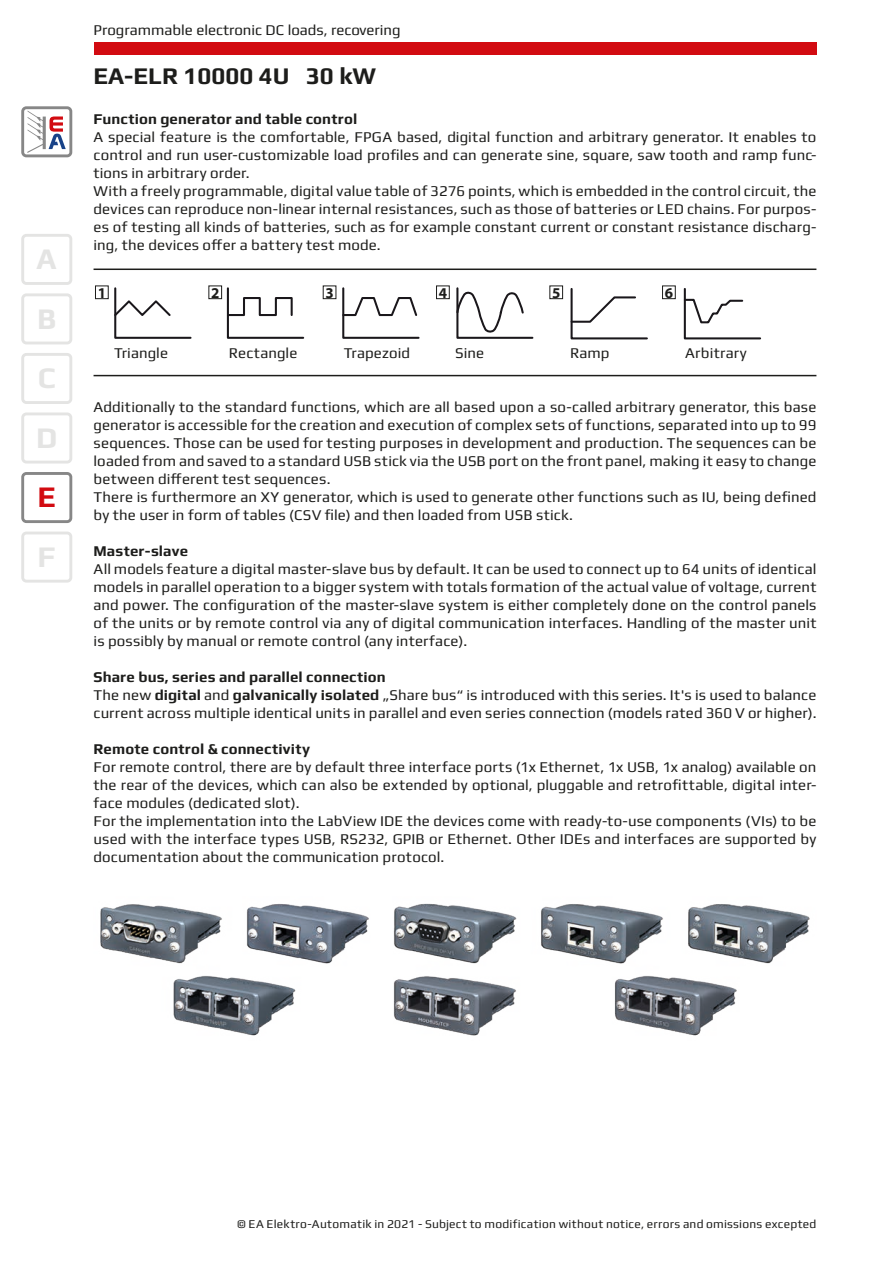
<style>
.page{position:relative;width:893px;height:1263px;background:#fff}
.page>*{position:absolute;margin:0;border:0;box-sizing:border-box;transform-origin:0 0}
.t1{font:700 30px/59.6px "Play";color:#e4e4e3;text-align:justify}
.t2{font:700 30px "Play";color:#d20b11}
.t3{font:700 24px "Play";color:#1d1d1b}
.t4{font:15px/18px "Play";letter-spacing:.005em;color:#1d1d1b}
.t5{font:700 15px "Play";letter-spacing:.005em;color:#1d1d1b}
.t6{font:15px "Play";letter-spacing:.025em;color:#1d1d1b}
.t7{font:700 15px "Myriad Pro";color:#1d1d1b}
.t8{font:12px "Play";letter-spacing:.02em;color:#1d1d1b}
.s1{font-weight:700}
</style>
<div class="page">
<div style="left:21px;top:106px;width:51px;height:51px;border:3px solid #878787;border-radius:4px"></div>
<svg style="left:27px;top:111px;width:39px;height:42px"></svg>
<div style="left:94px;top:43px;width:722px;height:12px;background:#d20b11"></div>
<hr style="left:94px;top:269px;width:722px;height:1px;background:#1d1d1b">
<hr style="left:94px;top:375px;width:722px;height:1px;background:#1d1d1b">
<div style="left:95px;top:286px;width:14px;height:13px;border:1px solid #1d1d1b"></div>
<div style="left:323px;top:286px;width:13px;height:13px;border:1px solid #1d1d1b"></div>
<div style="left:436px;top:286px;width:14px;height:13px;border:1px solid #1d1d1b"></div>
<div style="left:549px;top:286px;width:14px;height:13px;border:1px solid #1d1d1b"></div>
<div style="left:662px;top:286px;width:14px;height:13px;border:1px solid #1d1d1b"></div>
<div style="left:208px;top:286px;width:14px;height:13px;border:1px solid #1d1d1b"></div>
<svg style="left:114px;top:287px;width:78px;height:52px"></svg>
<svg style="left:226px;top:287px;width:79px;height:52px"></svg>
<svg style="left:342px;top:287px;width:78px;height:52px"></svg>
<svg style="left:456px;top:287px;width:78px;height:52px"></svg>
<svg style="left:570px;top:288px;width:78px;height:51px"></svg>
<svg style="left:683px;top:288px;width:78px;height:51px"></svg>
<img style="left:100px;top:903px;width:710px;height:133px">
<div style="left:21px;top:234px;width:51px;height:51px;border:3px solid #e4e4e3;border-radius:4px"></div>
<div style="left:21px;top:293px;width:51px;height:51px;border:3px solid #e4e4e3;border-radius:4px"></div>
<div style="left:21px;top:353px;width:51px;height:51px;border:3px solid #e4e4e3;border-radius:4px"></div>
<div style="left:21px;top:412px;width:51px;height:51px;border:3px solid #e4e4e3;border-radius:4px"></div>
<div style="left:21px;top:472px;width:51px;height:51px;border:3px solid #878787;border-radius:4px"></div>
<div style="left:21px;top:531px;width:51px;height:52px;border:3px solid #e4e4e3;border-radius:4px"></div>
<h1 class="t1" style="left:36px;top:229px;width:23px">A B C D</h1>
<h1 class="t2" style="left:37px;top:479px;width:20px">E</h1>
<h1 class="t1" style="left:37px;top:526px;width:20px">F</h1>
<p class="t4" style="left:94px;top:21px;width:308px">Programmable electronic DC loads, recovering</p>
<h2 class="t3" style="left:94px;top:61px;width:284px">EA-ELR 10000 4U 30 kW</h2>
<p class="t5" style="left:94px;top:110px;width:265px">Function generator and table control</p>
<p class="t4" style="left:94px;top:128px;width:724px">A special feature is the comfortable, FPGA based, digital function and arbitrary generator. It enables to control and run user-customizable load profiles and can generate sine, square, saw tooth and ramp func&shy;tions in arbitrary order.<br>With a freely programmable, digital value table of 3276 points, which is embedded in the control circuit, the devices can reproduce non-linear internal resistances, such as those of batteries or LED chains. For purpos&shy;es of testing all kinds of batteries, such as for example constant current or constant resistance discharg&shy;ing, the devices offer a battery test mode.</p>
<p class="t7" style="left:98px;top:283px;width:10px">1</p>
<p class="t7" style="left:211px;top:283px;width:10px">2</p>
<p class="t7" style="left:325px;top:283px;width:10px">3</p>
<p class="t7" style="left:439px;top:283px;width:10px">4</p>
<p class="t7" style="left:552px;top:283px;width:10px">5</p>
<p class="t7" style="left:665px;top:283px;width:10px">6</p>
<p class="t4" style="left:114px;top:344px;width:56px">Triangle</p>
<p class="t4" style="left:229px;top:344px;width:70px">Rectangle</p>
<p class="t4" style="left:344px;top:344px;width:68px">Trapezoid</p>
<p class="t4" style="left:455px;top:344px;width:30px">Sine</p>
<p class="t4" style="left:570px;top:344px;width:41px">Ramp</p>
<p class="t6" style="left:685px;top:344px;width:63px">Arbitrary</p>
<p class="t4" style="left:94px;top:398px;width:724px">Additionally to the standard functions, which are all based upon a so-called arbitrary generator, this base generator is accessible for the creation and execution of complex sets of functions, separated into up to 99 sequences. Those can be used for testing purposes in development and production. The sequences can be loaded from and saved to a standard USB stick via the USB port on the front panel, making it easy to change between different test sequences.<br>There is furthermore an XY generator, which is used to generate other functions such as IU, being defined by the user in form of tables (CSV file) and then loaded from USB stick.</p>
<p class="t5" style="left:94px;top:542px;width:96px">Master-slave</p>
<p class="t4" style="left:94px;top:560px;width:724px;text-align:justify">All models feature a digital master-slave bus by default. It can be used to connect up to 64 units of identical models in parallel operation to a bigger system with totals formation of the actual value of voltage, current and power. The configuration of the master-slave system is either completely done on the control panels of the units or by remote control via any of digital communication interfaces. Handling of the master unit is possibly by manual or remote control (any interface).</p>
<p class="t4" style="left:94px;top:668px;width:724px"><span class="s1">Share bus, series and parallel connection<br></span>The new <span class="s1">digital</span> and <span class="s1">galvanically isolated</span> „Share bus“ is introduced with this series. It's is used to balance current across multiple identical units in parallel and even series connection (models rated 360 V or higher).</p>
<p class="t5" style="left:94px;top:740px;width:218px">Remote control &amp; connectivity</p>
<p class="t4" style="left:94px;top:758px;width:724px">For remote control, there are by default three interface ports (1x Ethernet, 1x USB, 1x analog) available on the rear of the devices, which can also be extended by optional, pluggable and retrofittable, digital inter&shy;face modules (dedicated slot).<br>For the implementation into the LabView IDE the devices come with ready-to-use components (VIs) to be used with the interface types USB, RS232, GPIB or Ethernet. Other IDEs and interfaces are supported by documentation about the communication protocol.</p>
<p class="t8" style="left:237px;top:1217px;width:581px">© EA Elektro-Automatik in 2021 - Subject to modification without notice, errors and omissions excepted</p>
</div>
